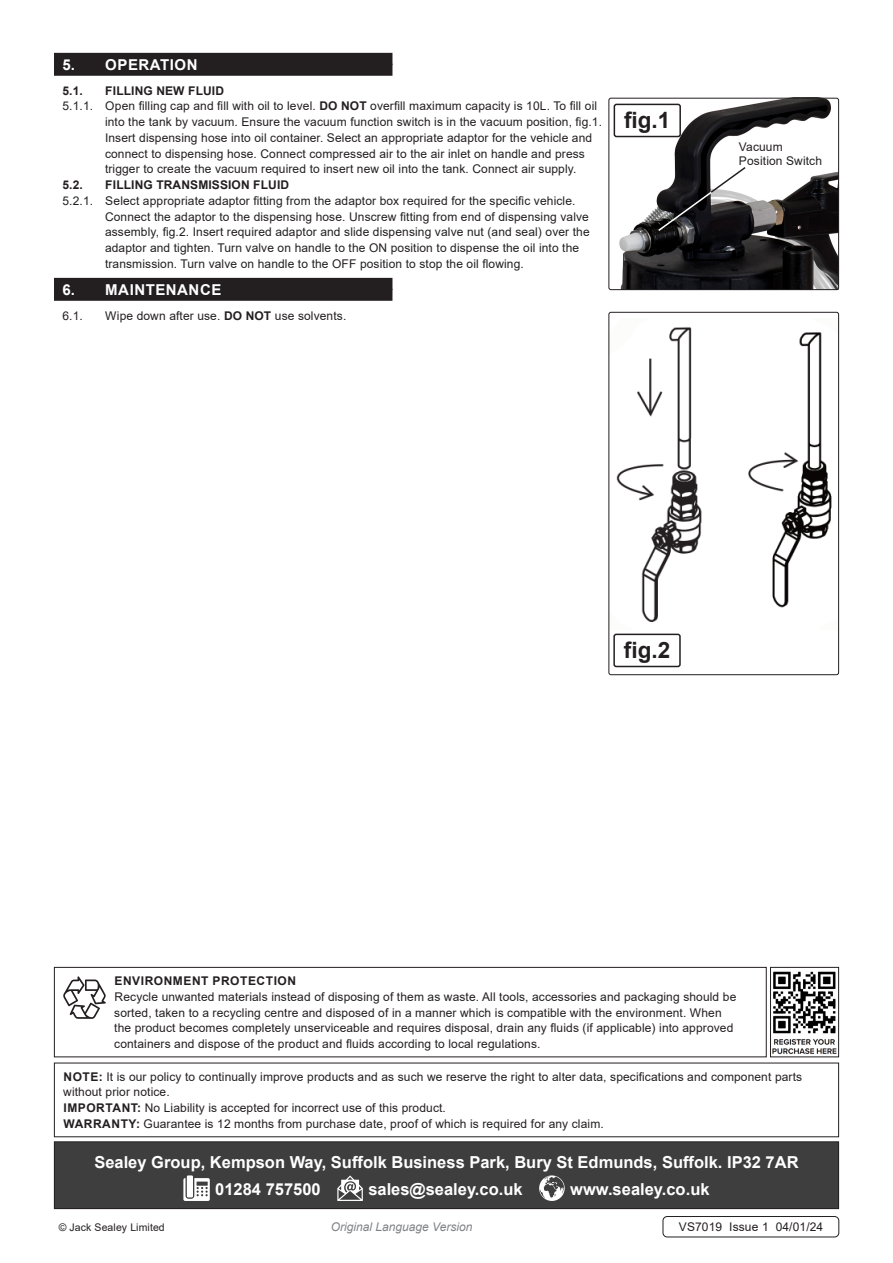
<style>
.page{position:relative;width:893px;height:1263px;background:#fff}
.page>*{position:absolute;margin:0;border:0;box-sizing:border-box;transform-origin:0 0}
.t1{font:700 22.5px "Arial";color:#231f20}
.t2{font:700 16.5px "Arial";color:#fff}
.t3{font:700 15px "Arial";letter-spacing:.035em;color:#fff}
.Body{font:12px/15.8px "Arial";letter-spacing:.01em;color:#231f20}
.Body-2{font:700 12px "Arial";letter-spacing:.01em;color:#231f20}
.t4{font:italic 12px "Arial";color:#808285}
.Body-3{font:700 12px "Arial";letter-spacing:.045em;color:#231f20}
.Body__Footer{font:12px "Arial";letter-spacing:.01em;color:#231f20}
.Instructions_Model_No{font:12px "Arial";letter-spacing:.01em;color:#231f20}
.Body__Justified__7pt{font:10.5px "Arial";letter-spacing:.01em;color:#231f20}
.s1{font-weight:700}
</style>
<div class="page">
<div style="left:54px;top:64px;width:338px;height:12px;background:#231f20"></div>
<div style="left:54px;top:53px;width:338px;height:12px;background:#231f20"></div>
<div style="left:54px;top:289px;width:338px;height:12px;background:#231f20"></div>
<div style="left:54px;top:278px;width:338px;height:12px;background:#231f20"></div>
<img style="left:613px;top:100px;width:224px;height:188px">
<div style="left:663px;top:1216px;width:176px;height:21px;border:1px solid #231f20;border-radius:4px"></div>
<div style="left:608px;top:98px;width:231px;height:192px;border:1px solid #231f20;border-radius:2px"></div>
<div style="left:614px;top:104px;width:66px;height:33px;background:#fff;border-radius:2px"></div>
<div style="left:614px;top:104px;width:67px;height:33px;border:2px solid #231f20;border-radius:2px"></div>
<svg style="left:657px;top:165px;width:90px;height:67px"></svg>
<img style="left:616px;top:327px;width:216px;height:295px">
<div style="left:608px;top:312px;width:231px;height:363px;border:1px solid #231f20;border-radius:2px"></div>
<div style="left:613px;top:634px;width:68px;height:33px;border:2px solid #231f20;border-radius:2px"></div>
<div style="left:54px;top:1142px;width:785px;height:66px;background:#3e3e3f"></div>
<svg style="left:183px;top:1178px;width:27px;height:23px"></svg>
<div style="left:187px;top:1175px;width:6px;height:22px;background:#fff"></div>
<svg style="left:337px;top:1175px;width:26px;height:26px"></svg>
<svg style="left:539px;top:1175px;width:26px;height:26px"></svg>
<div style="left:54px;top:1141px;width:785px;height:68px;border:1px solid #231f20"></div>
<div style="left:54px;top:967px;width:713px;height:90px;border:1px solid #231f20"></div>
<svg style="left:63px;top:976px;width:43px;height:43px"></svg>
<img style="left:772px;top:971px;width:65px;height:84px">
<div style="left:770px;top:967px;width:69px;height:90px;border:1px solid #231f20"></div>
<p class="t3" style="left:63px;top:54px;width:137px">5. OPERATION</p>
<p class="Body-2" style="left:63px;top:82px;width:22px">5.1.</p>
<p class="Body-2" style="left:105px;top:82px;width:120px">FILLING NEW FLUID</p>
<p class="Body" style="left:105px;top:98px;width:499px;text-indent:-43px">5.1.1. Open filling cap and fill with oil to level. <span class="s1">DO NOT</span> overfill maximum capacity is 10L. To fill oil into the tank by vacuum. Ensure the vacuum function switch is in the vacuum position, fig.1.<br>Insert dispensing hose into oil container. Select an appropriate adaptor for the vehicle and connect to dispensing hose. Connect compressed air to the air inlet on handle and press trigger to create the vacuum required to insert new oil into the tank. Connect air supply.</p>
<p class="Body-2" style="left:63px;top:176px;width:22px">5.2.</p>
<p class="Body-2" style="left:105px;top:176px;width:185px">FILLING TRANSMISSION FLUID</p>
<p class="Body" style="left:105px;top:193px;width:486px;text-indent:-43px">5.2.1. Select appropriate adaptor fitting from the adaptor box required for the specific vehicle.<br>Connect the adaptor to the dispensing hose. Unscrew fitting from end of dispensing valve assembly, fig.2. Insert required adaptor and slide dispensing valve nut (and seal) over the adaptor and tighten. Turn valve on handle to the ON position to dispense the oil into the transmission. Turn valve on handle to the OFF position to stop the oil flowing.</p>
<p class="t3" style="left:63px;top:279px;width:160px">6. MAINTENANCE</p>
<p class="Body" style="left:63px;top:307px;width:22px">6.1.</p>
<p class="Body" style="left:105px;top:307px;width:243px">Wipe down after use. <span class="s1">DO NOT</span> use solvents.</p>
<p class="t1" style="left:624px;top:104px;width:48px">fig.1</p>
<p class="Instructions_Model_No" style="left:739px;top:138px;width:45px">Vacuum</p>
<p class="Instructions_Model_No" style="left:739px;top:152px;width:85px">Position Switch</p>
<p class="t1" style="left:624px;top:634px;width:48px">fig.2</p>
<p class="Body-3" style="left:114px;top:972px;width:183px">ENVIRONMENT PROTECTION</p>
<p class="Body" style="left:114px;top:988px;width:624px">Recycle unwanted materials instead of disposing of them as waste. All tools, accessories and packaging should be sorted, taken to a recycling centre and disposed of in a manner which is compatible with the environment. When the product becomes completely unserviceable and requires disposal, drain any fluids (if applicable) into approved containers and dispose of the product and fluids according to local regulations.</p>
<p class="Body" style="left:63px;top:1068px;width:740px"><span class="s1">NOTE:</span> It is our policy to continually improve products and as such we reserve the right to alter data, specifications and component parts without prior notice.</p>
<p class="Body" style="left:63px;top:1100px;width:384px"><span class="s1">IMPORTANT:</span> No Liability is accepted for incorrect use of this product.</p>
<p class="Body" style="left:63px;top:1116px;width:542px"><span class="s1">WARRANTY:</span> Guarantee is 12 months from purchase date, proof of which is required for any claim.</p>
<p class="t2" style="left:94px;top:1150px;width:706px">Sealey Group, Kempson Way, Suffolk Business Park, Bury St Edmunds, Suffolk. IP32 7AR</p>
<p class="t2" style="left:215px;top:1177px;width:107px">01284 757500</p>
<p class="t2" style="left:368px;top:1177px;width:156px">sales@sealey.co.uk</p>
<p class="t2" style="left:570px;top:1177px;width:141px">www.sealey.co.uk</p>
<p class="Body__Justified__7pt" style="left:59px;top:1220px;width:108px">© Jack Sealey Limited</p>
<p class="t4" style="left:331px;top:1219px;width:143px">Original Language Version</p>
<p class="Body__Footer" style="left:679px;top:1219px;width:146px">VS7019 Issue 1 04/01/24</p>
</div>
